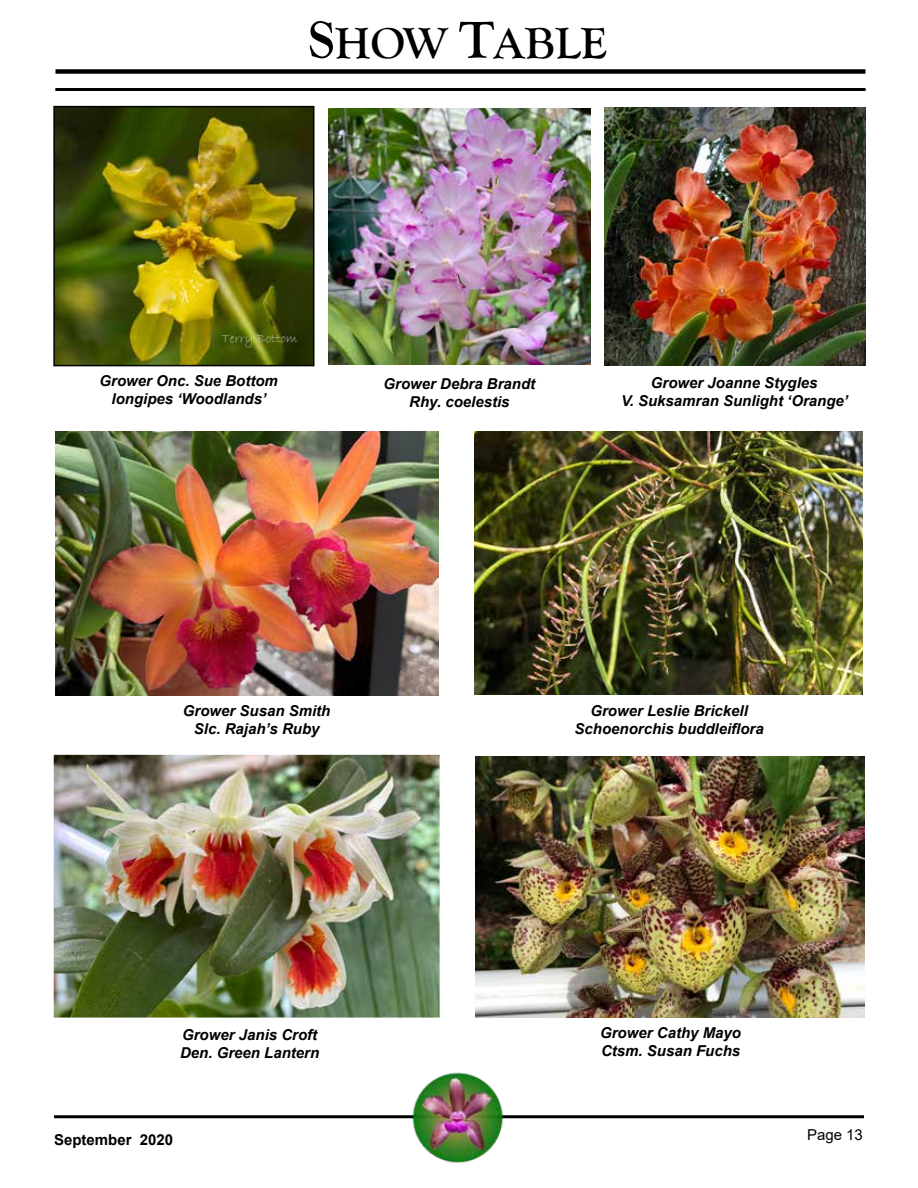
<style>
.page{position:relative;width:918px;height:1188px;background:#fff}
.page>*{position:absolute;margin:0;border:0;box-sizing:border-box;transform-origin:0 0}
.t1{font:700 45px "Goudy Old Style T";color:#000}
.t2{font:italic 700 15px/18px "Arial";color:#000;text-align:center}
.t3{font:700 15px "Arial";color:#000}
.t4{font:15px "Arial";color:#000}
.t5{font:13.5px "Bradley Hand ITC";color:#c7c8ca}
.s1{font-size:54px}
</style>
<div class="page">
<img style="left:56px;top:109px;width:255px;height:254px">
<div style="left:53px;top:106px;width:261px;height:260px;border:2px solid #000"></div>
<div style="left:56px;top:69px;width:810px;height:5px;background:#000"></div>
<hr style="left:56px;top:88px;width:810px;height:3px;background:#000">
<hr style="left:54px;top:1115px;width:810px;height:3px;background:#000">
<img style="left:474px;top:431px;width:389px;height:263px">
<img style="left:54px;top:755px;width:386px;height:263px">
<img style="left:56px;top:431px;width:383px;height:264px">
<img style="left:476px;top:756px;width:388px;height:262px">
<img style="left:328px;top:108px;width:262px;height:257px">
<img style="left:604px;top:107px;width:262px;height:258px">
<img style="left:394px;top:1072px;width:130px;height:91px">
<h1 class="t1" style="left:308px;top:18px;width:300px"><span class="s1">S</span>HOW <span class="s1">T</span>ABLE</h1>
<p class="t5" style="left:222px;top:330px;width:77px">Terry Bottom</p>
<p class="t2" style="left:100px;top:373px;width:180px">Grower Onc. Sue Bottom longipes ‘Woodlands’</p>
<p class="t2" style="left:384px;top:375px;width:153px">Grower Debra Brandt<br>Rhy. coelestis</p>
<p class="t2" style="left:621px;top:374px;width:229px">Grower Joanne Stygles<br>V. Suksamran Sunlight ‘Orange’</p>
<p class="t2" style="left:183px;top:702px;width:149px">Grower Susan Smith<br>Slc. Rajah’s Ruby</p>
<p class="t2" style="left:180px;top:1026px;width:141px;text-align:left">Grower Janis Croft<br>Den. Green Lantern</p>
<p class="t3" style="left:54px;top:1130px;width:121px">September 2020</p>
<p class="t2" style="left:575px;top:703px;width:191px">Grower Leslie Brickell<br>Schoenorchis buddleiflora</p>
<p class="t2" style="left:600px;top:1024px;width:142px;text-align:left">Grower Cathy Mayo<br>Ctsm. Susan Fuchs</p>
<p class="t4" style="left:807px;top:1124px;width:57px">Page 13</p>
</div>
